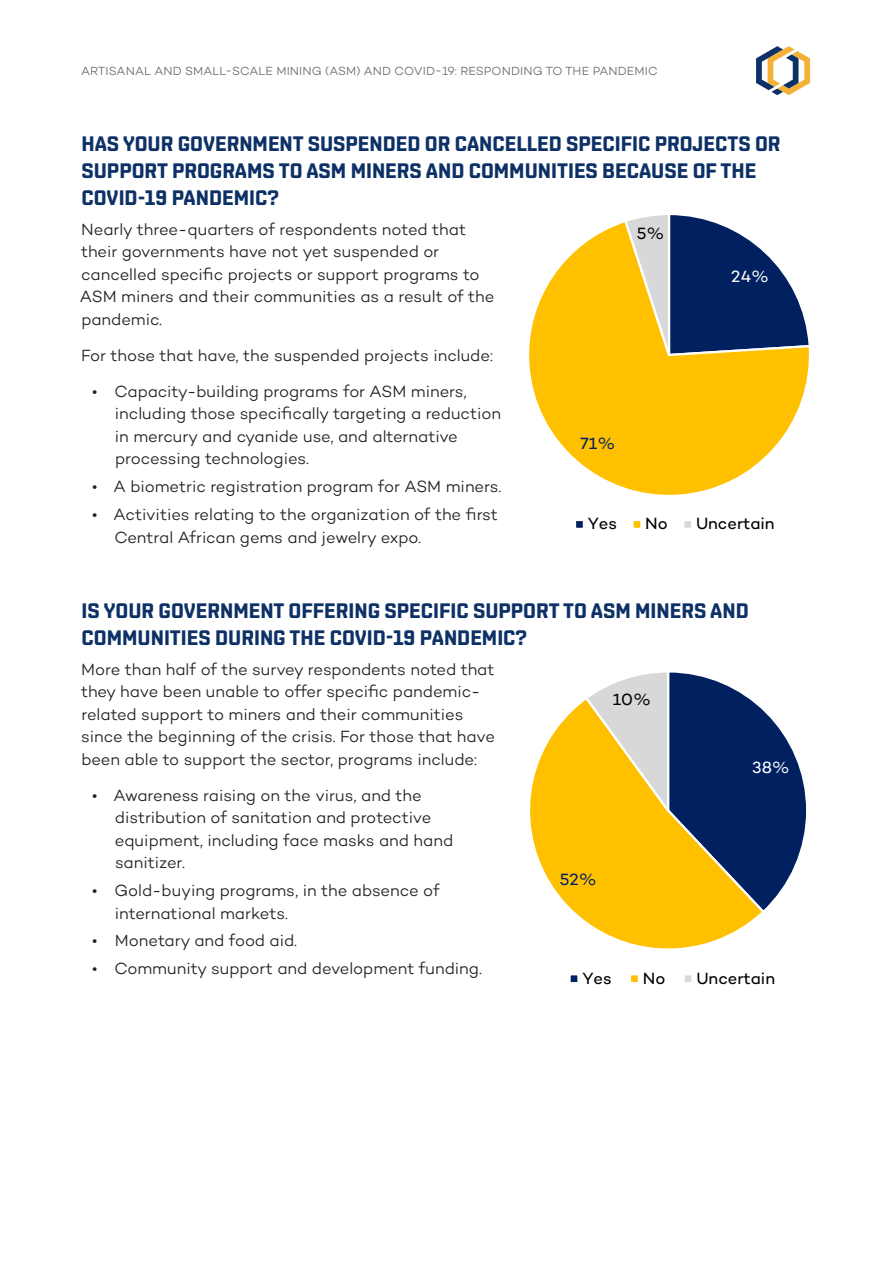
<style>
.page{position:relative;width:893px;height:1263px;background:#fff}
.page>*{position:absolute;margin:0;border:0;box-sizing:border-box;transform-origin:0 0}
.Heading_2{font:700 21px/27px "Shentox";color:#0d3166}
.Body_copy{font:300 16.5px/22.5px "Campton";letter-spacing:-.005em;color:#231f20}
.t1{font:16.5px "Campton";color:#000}
.t2{font:16.5px "Campton";color:#fff}
.t3{font:16.5px "Campton";color:#002060}
.t4{font:300 12px "Campton";letter-spacing:.01em;color:#676c6c}
</style>
<div class="page">
<svg style="left:756px;top:46px;width:54px;height:49px"></svg>
<svg style="left:530px;top:702px;width:228px;height:247px"></svg>
<svg style="left:583px;top:672px;width:224px;height:243px;background:#928962"></svg>
<div style="left:569px;top:974px;width:9px;height:9px;background:#002060"></div>
<div style="left:568px;top:973px;width:12px;height:11px;border:2px solid #fff"></div>
<div style="left:630px;top:974px;width:9px;height:9px;background:#ffc000"></div>
<div style="left:629px;top:973px;width:11px;height:11px;border:2px solid #fff"></div>
<div style="left:684px;top:974px;width:8px;height:9px;background:#d8d8d8"></div>
<div style="left:682px;top:973px;width:12px;height:11px;border:2px solid #fff"></div>
<svg style="left:529px;top:223px;width:280px;height:272px"></svg>
<svg style="left:623px;top:215px;width:186px;height:154px"></svg>
<div style="left:575px;top:520px;width:9px;height:9px;background:#002060"></div>
<div style="left:574px;top:519px;width:11px;height:11px;border:2px solid #fff"></div>
<div style="left:632px;top:520px;width:9px;height:9px;background:#ffc000"></div>
<div style="left:631px;top:519px;width:11px;height:11px;border:2px solid #fff"></div>
<div style="left:683px;top:520px;width:9px;height:9px;background:#d8d8d8"></div>
<div style="left:682px;top:519px;width:11px;height:11px;border:2px solid #fff"></div>
<p class="t4" style="left:81px;top:64px;width:578px">ARTISANAL AND SMALL-SCALE MINING (ASM) AND COVID-19: RESPONDING TO THE PANDEMIC</p>
<p class="Heading_2" style="left:81px;top:130px;width:701px">HAS YOUR GOVERNMENT SUSPENDED OR CANCELLED SPECIFIC PROJECTS OR<br>SUPPORT PROGRAMS TO ASM MINERS AND COMMUNITIES BECAUSE OF THE<br>COVID-19 PANDEMIC?</p>
<p class="Body_copy" style="left:80px;top:218px;width:416px">Nearly three-quarters of respondents noted that their governments have not yet suspended or cancelled specific projects or support programs to ASM miners and their communities as a result of the pandemic.</p>
<p class="Body_copy" style="left:81px;top:344px;width:413px">For those that have, the suspended projects include:</p>
<p class="Body_copy" style="left:115px;top:380px;width:388px;text-indent:-23px">• Capacity-building programs for ASM miners, including those specifically targeting a reduction in mercury and cyanide use, and alternative processing technologies.</p>
<p class="Body_copy" style="left:92px;top:475px;width:411px">• A biometric registration program for ASM miners.</p>
<p class="Body_copy" style="left:114px;top:503px;width:385px;text-indent:-22px">• Activities relating to the organization of the first<br>Central African gems and jewelry expo.</p>
<p class="t1" style="left:637px;top:223px;width:29px">5%</p>
<p class="t2" style="left:731px;top:266px;width:39px">24%</p>
<p class="t3" style="left:581px;top:433px;width:36px">71%</p>
<p class="t1" style="left:588px;top:513px;width:31px">Yes</p>
<p class="t1" style="left:645px;top:513px;width:24px">No</p>
<p class="t1" style="left:696px;top:513px;width:80px">Uncertain</p>
<p class="Heading_2" style="left:82px;top:597px;width:669px">IS YOUR GOVERNMENT OFFERING SPECIFIC SUPPORT TO ASM MINERS AND<br>COMMUNITIES DURING THE COVID-19 PANDEMIC?</p>
<p class="Body_copy" style="left:81px;top:657px;width:415px">More than half of the survey respondents noted that they have been unable to offer specific pandemic&shy;related support to miners and their communities since the beginning of the crisis. For those that have been able to support the sector, programs include:</p>
<p class="Body_copy" style="left:115px;top:783px;width:340px;text-indent:-23px">• Awareness raising on the virus, and the distribution of sanitation and protective equipment, including face masks and hand sanitizer.</p>
<p class="Body_copy" style="left:115px;top:879px;width:326px;text-indent:-23px">• Gold-buying programs, in the absence of international markets.</p>
<p class="Body_copy" style="left:92px;top:929px;width:207px">• Monetary and food aid.</p>
<p class="Body_copy" style="left:92px;top:957px;width:391px">• Community support and development funding.</p>
<p class="t1" style="left:613px;top:689px;width:40px">10%</p>
<p class="t2" style="left:752px;top:757px;width:39px">38%</p>
<p class="t3" style="left:560px;top:869px;width:39px">52%</p>
<p class="t1" style="left:582px;top:968px;width:31px">Yes</p>
<p class="t1" style="left:643px;top:968px;width:24px">No</p>
<p class="t1" style="left:696px;top:968px;width:80px">Uncertain</p>
</div>
